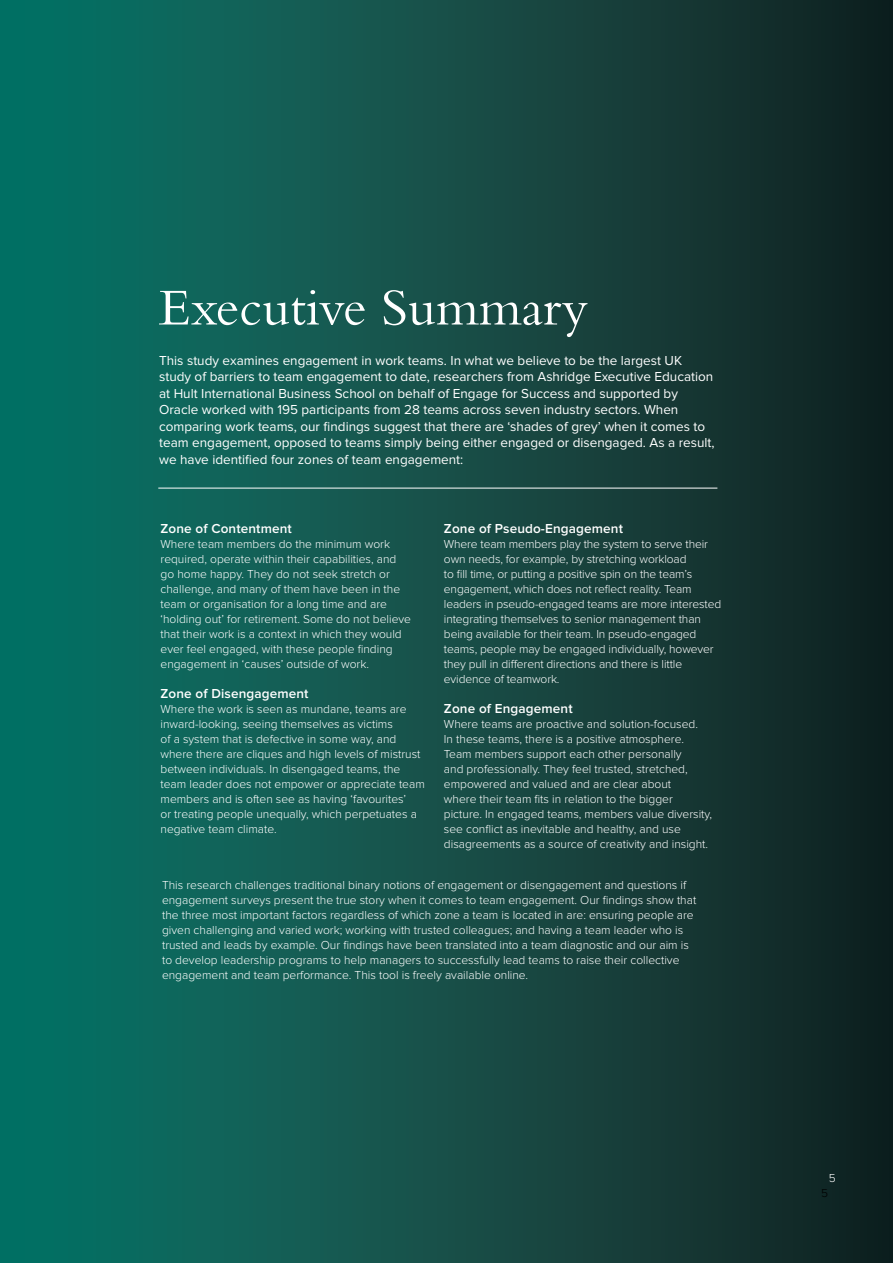
<style>
.page{position:relative;width:893px;height:1263px;background:#fff}
.page>*{position:absolute;margin:0;border:0;box-sizing:border-box;transform-origin:0 0}
.t1{font:54px "Bembo";color:#fff}
.t2{font:13.5px/16.5px "Proxima Nova";color:#fff}
.t3{font:600 13.5px "Proxima Nova";letter-spacing:.01em;color:#fff}
.t4{font:300 12px/15px "Proxima Nova";color:#fff}
.t5{font:300 12px "Proxima Nova";color:#000}
</style>
<div class="page">
<div style="left:0;top:0;width:893px;height:1263px;background:linear-gradient(to right,#0b776a,#182322)"></div>
<hr style="left:158px;top:488px;width:559px;height:1px;background:#fff">
<h1 class="t1" style="left:159px;top:287px;width:430px">Executive Summary</h1>
<p class="t2" style="left:159px;top:353px;width:557px">This study examines engagement in work teams. In what we believe to be the largest UK study of barriers to team engagement to date, researchers from Ashridge Executive Education at Hult International Business School on behalf of Engage for Success and supported by Oracle worked with 195 participants from 28 teams across seven industry sectors. When comparing work teams, our findings suggest that there are ‘shades of grey’ when it comes to team engagement, opposed to teams simply being either engaged or disengaged. As a result, we have identified four zones of team engagement:</p>
<p class="t3" style="left:161px;top:522px;width:133px">Zone of Contentment</p>
<p class="t4" style="left:161px;top:537px;width:252px">Where team members do the minimum work required, operate within their capabilities, and go home happy. They do not seek stretch or challenge, and many of them have been in the team or organisation for a long time and are ‘holding out’ for retirement. Some do not believe that their work is a context in which they would ever feel engaged, with these people finding engagement in ‘causes’ outside of work.</p>
<p class="t3" style="left:161px;top:687px;width:150px">Zone of Disengagement</p>
<p class="t4" style="left:161px;top:702px;width:266px">Where the work is seen as mundane, teams are inward-looking, seeing themselves as victims<br>of a system that is defective in some way, and where there are cliques and high levels of mistrust between individuals. In disengaged teams, the team leader does not empower or appreciate team members and is often see as having ‘favourites’<br>or treating people unequally, which perpetuates a negative team climate.</p>
<p class="t3" style="left:444px;top:522px;width:181px">Zone of Pseudo-Engagement</p>
<p class="t4" style="left:444px;top:537px;width:279px">Where team members play the system to serve their own needs, for example, by stretching workload<br>to fill time, or putting a positive spin on the team’s engagement, which does not reflect reality. Team leaders in pseudo-engaged teams are more interested integrating themselves to senior management than being available for their team. In pseudo-engaged teams, people may be engaged individually, however they pull in different directions and there is little evidence of teamwork.</p>
<p class="t3" style="left:444px;top:702px;width:130px">Zone of Engagement</p>
<p class="t4" style="left:444px;top:717px;width:270px">Where teams are proactive and solution-focused.<br>In these teams, there is a positive atmosphere.<br>Team members support each other personally<br>and professionally. They feel trusted, stretched, empowered and valued and are clear about<br>where their team fits in relation to the bigger picture. In engaged teams, members value diversity, see conflict as inevitable and healthy, and use disagreements as a source of creativity and insight.</p>
<p class="t4" style="left:162px;top:878px;width:536px">This research challenges traditional binary notions of engagement or disengagement and questions if engagement surveys present the true story when it comes to team engagement. Our findings show that the three most important factors regardless of which zone a team is located in are: ensuring people are given challenging and varied work; working with trusted colleagues; and having a team leader who is trusted and leads by example. Our findings have been translated into a team diagnostic and our aim is to develop leadership programs to help managers to successfully lead teams to raise their collective engagement and team performance. This tool is freely available online.</p>
<p class="t4" style="left:829px;top:1171px;width:8px">5</p>
<p class="t5" style="left:821px;top:1188px;width:8px">5</p>
</div>
